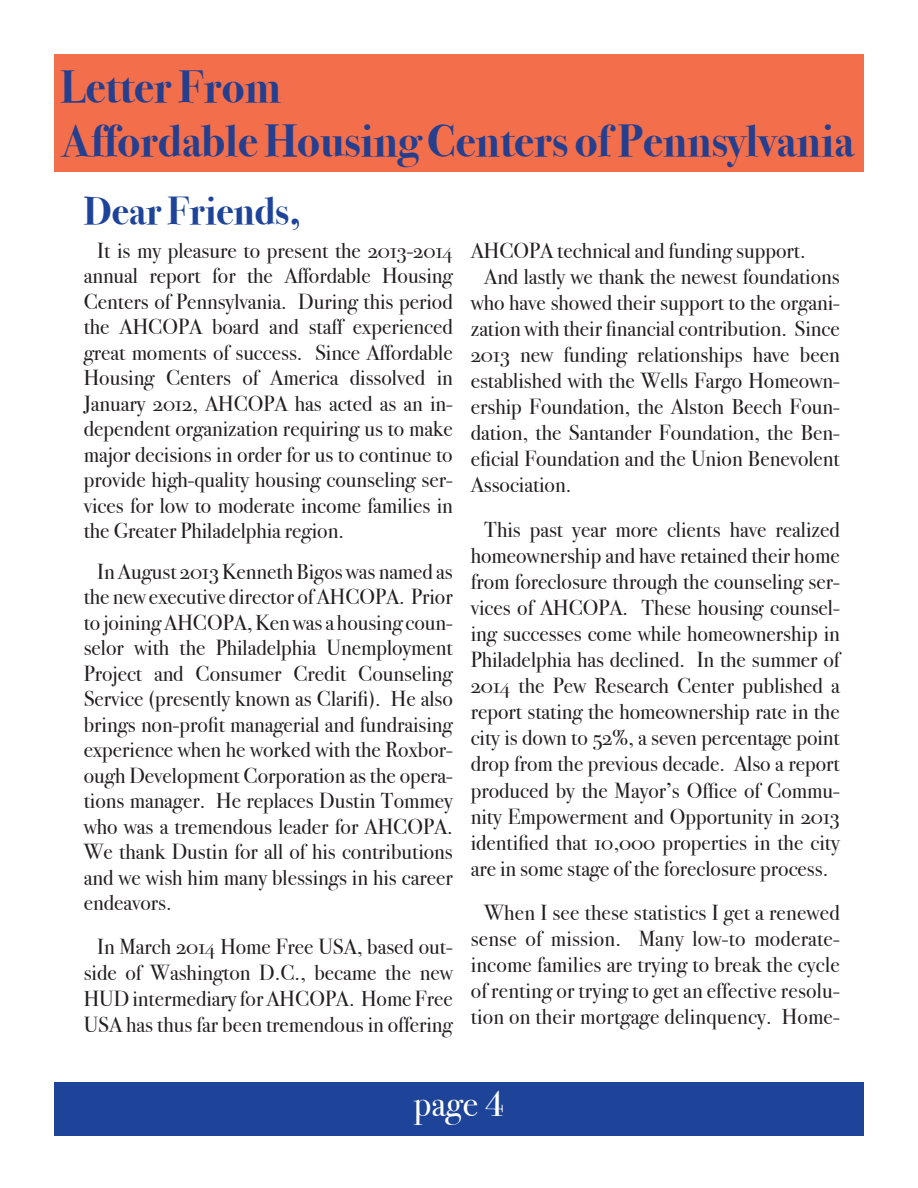
<style>
.page{position:relative;width:918px;height:1188px;background:#fff}
.page>*{position:absolute;margin:0;border:0;box-sizing:border-box;transform-origin:0 0}
.t1{font:45px "Bodoni Svty Two OSITCTT Bold";color:#253f8e}
.t2{font:39px "Bodoni Svty Two OSITCTT Bold";color:#1e4499}
.t3{font:36px "Bodoni Svty Two ITCTT Book";color:#fff}
.t4{font:21.75px/26.1px "Bodoni Svty Two OSITCTT Book";color:#231f20;text-align:justify}
</style>
<div class="page">
<div style="left:54px;top:1082px;width:810px;height:54px;background:#1e4499"></div>
<div style="left:54px;top:54px;width:810px;height:118px;background:#f36f4b"></div>
<p class="t1" style="left:60px;top:60px;width:222px">Letter From</p>
<p class="t1" style="left:60px;top:114px;width:795px">Affordable Housing Centers of Pennsylvania</p>
<p class="t2" style="left:84px;top:188px;width:219px">Dear Friends,</p>
<p class="t4" style="left:84px;top:238px;width:371px;line-height:25.5px;text-indent:13px">It is my pleasure to present the 2013-2014 annual report for the Affordable Housing Centers of Pennsylvania. During this period the AHCOPA board and staff experienced great moments of success. Since Affordable Housing Centers of America dissolved in January 2012, AHCOPA has acted as an in&shy;dependent organization requiring us to make major decisions in order for us to continue to provide high-quality housing counseling ser&shy;vices for low to moderate income families in the Greater Philadelphia region.</p>
<p class="t4" style="left:84px;top:559px;width:371px;line-height:25.5px;text-indent:13px">In August 2013 Kenneth Bigos was named as the new executive director of AHCOPA. Prior to joining AHCOPA, Ken was a housing coun&shy;selor with the Philadelphia Unemployment Project and Consumer Credit Counseling Service (presently known as Clarifi). He also brings non-profit managerial and fundraising experience when he worked with the Roxbor&shy;ough Development Corporation as the opera&shy;tions manager. He replaces Dustin Tommey who was a tremendous leader for AHCOPA.<br>We thank Dustin for all of his contributions and we wish him many blessings in his career endeavors.</p>
<p class="t4" style="left:84px;top:934px;width:371px;text-indent:13px">In March 2014 Home Free USA, based out&shy;side of Washington D.C., became the new HUD intermediary for AHCOPA. Home Free USA has thus far been tremendous in offering</p>
<p class="t4" style="left:471px;top:237px;width:336px">AHCOPA technical and funding support.</p>
<p class="t4" style="left:471px;top:263px;width:371px;text-indent:14px">And lastly we thank the newest foundations who have showed their support to the organi&shy;zation with their financial contribution. Since 2013 new funding relationships have been established with the Wells Fargo Homeown&shy;ership Foundation, the Alston Beech Foun&shy;dation, the Santander Foundation, the Ben&shy;eficial Foundation and the Union Benevolent Association.</p>
<p class="t4" style="left:471px;top:516px;width:371px;text-indent:14px">This past year more clients have realized homeownership and have retained their home from foreclosure through the counseling ser&shy;vices of AHCOPA. These housing counsel&shy;ing successes come while homeownership in Philadelphia has declined. In the summer of 2014 the Pew Research Center published a report stating the homeownership rate in the city is down to 52%, a seven percentage point drop from the previous decade. Also a report produced by the Mayor’s Office of Commu&shy;nity Empowerment and Opportunity in 2013 identified that 10,000 properties in the city are in some stage of the foreclosure process.</p>
<p class="t4" style="left:471px;top:900px;width:371px;text-indent:14px">When I see these statistics I get a renewed sense of mission. Many low-to moderate&shy;income families are trying to break the cycle of renting or trying to get an effective resolu&shy;tion on their mortgage delinquency. Home-</p>
<p class="t3" style="left:414px;top:1074px;width:92px">page 4</p>
</div>
